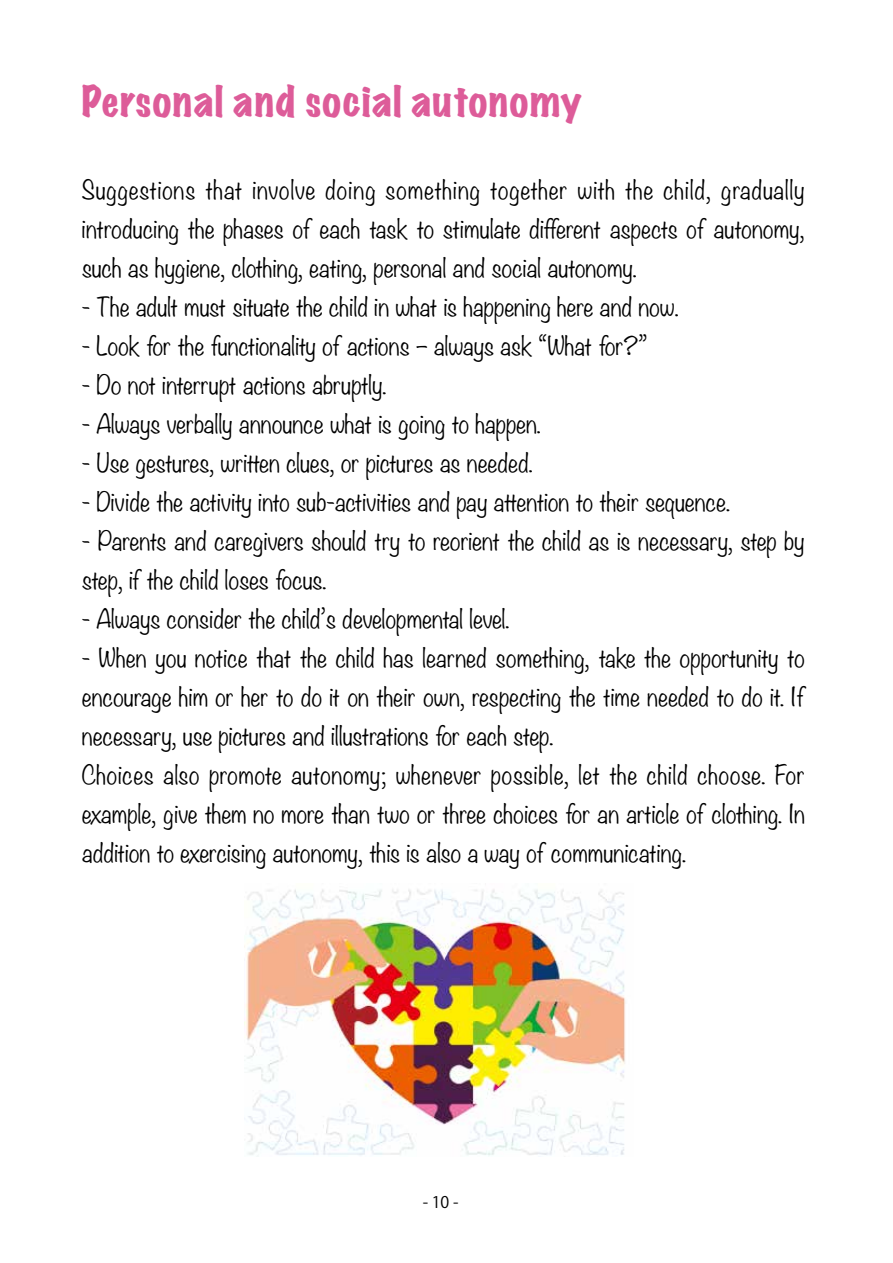
<style>
.page{position:relative;width:893px;height:1263px;background:#fff}
.page>*{position:absolute;margin:0;border:0;box-sizing:border-box;transform-origin:0 0}
.t1{font:expanded 38.25px "Marker Felt";letter-spacing:.04em;color:#dd5c99}
.t2{font:300 23.4px/39px "Noteworthy";color:#000}
.t3{font:15.9px "Koz Go Pr 6 N";color:#000}
</style>
<div class="page">
<img style="left:244px;top:889px;width:382px;height:267px">
<h1 class="t1" style="left:82px;top:71px;width:501px">Personal and social autonomy</h1>
<p class="t2" style="left:82px;top:169px;width:724px;text-align:justify">Suggestions that involve doing something together with the child, gradually introducing the phases of each task to stimulate different aspects of autonomy, such as hygiene, clothing, eating, personal and social autonomy.</p>
<p class="t2" style="left:82px;top:286px;width:598px">- The adult must situate the child in what is happening here and now.</p>
<p class="t2" style="left:82px;top:325px;width:567px">- Look for the functionality of actions – always ask “What for?”</p>
<p class="t2" style="left:82px;top:364px;width:306px">- Do not interrupt actions abruptly.</p>
<p class="t2" style="left:82px;top:403px;width:460px">- Always verbally announce what is going to happen.</p>
<p class="t2" style="left:82px;top:442px;width:452px">- Use gestures, written clues, or pictures as needed.</p>
<p class="t2" style="left:82px;top:481px;width:650px">- Divide the activity into sub-activities and pay attention to their sequence.</p>
<p class="t2" style="left:82px;top:520px;width:724px">- Parents and caregivers should try to reorient the child as is necessary, step by step, if the child loses focus.</p>
<p class="t2" style="left:82px;top:598px;width:429px">- Always consider the child’s developmental level.</p>
<p class="t2" style="left:82px;top:637px;width:724px">- When you notice that the child has learned something, take the opportunity to encourage him or her to do it on their own, respecting the time needed to do it. If necessary, use pictures and illustrations for each step.<br>Choices also promote autonomy; whenever possible, let the child choose. For example, give them no more than two or three choices for an article of clothing. In addition to exercising autonomy, this is also a way of communicating.</p>
<p class="t3" style="left:423px;top:1193px;width:37px">- 10 -</p>
</div>
